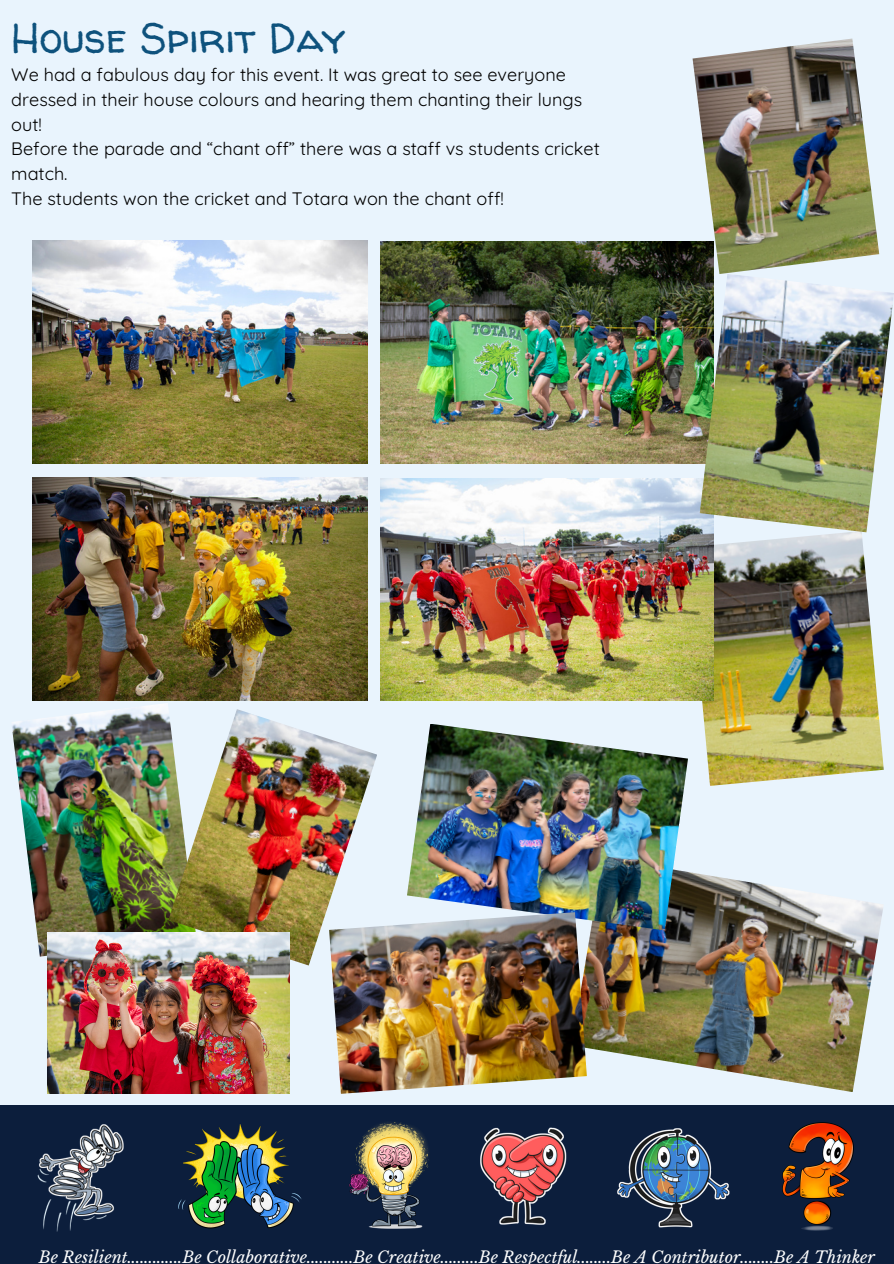
<style>
.page{position:relative;width:894px;height:1264px;background:#fff}
.page>*{position:absolute;margin:0;border:0;box-sizing:border-box;transform-origin:0 0}
.t1{font:42px "Walter Turncoat";color:#0e527d}
.t2{font:18px/24.8px "Quicksand";color:#000}
.t3{font:italic 16.05px "Libre Baskerville";color:#fff}
</style>
<div class="page">
<div style="left:0;top:0;width:893px;height:1263px;background:#e9f4fd"></div>
<div style="left:0;top:1105px;width:893px;height:158px;background:#0c1e3c"></div>
<img style="left:38px;top:1124px;width:86px;height:108px">
<img style="left:782px;top:1122px;width:72px;height:109px">
<img style="left:480px;top:1127px;width:86px;height:98px">
<img style="left:349px;top:1122px;width:80px;height:107px">
<img style="left:178px;top:1124px;width:124px;height:105px">
<img style="left:617px;top:1128px;width:113px;height:100px">
<img style="left:687px;top:532px;width:196px;height:254px">
<img style="left:381px;top:242px;width:318px;height:221px">
<img style="left:33px;top:240px;width:334px;height:223px">
<img style="left:381px;top:478px;width:332px;height:222px">
<img style="left:33px;top:477px;width:334px;height:223px">
<img style="left:12px;top:703px;width:156px;height:253px">
<img style="left:168px;top:709px;width:209px;height:256px">
<img style="left:586px;top:871px;width:297px;height:221px">
<img style="left:407px;top:724px;width:280px;height:206px">
<img style="left:329px;top:912px;width:257px;height:181px">
<img style="left:47px;top:932px;width:242px;height:161px">
<img style="left:692px;top:39px;width:186px;height:235px">
<img style="left:699px;top:274px;width:194px;height:258px">
<h1 class="t1" style="left:11px;top:9px;width:335px">House Spirit Day</h1>
<p class="t2" style="left:11px;top:62px;width:590px">We had a fabulous day for this event. It was great to see everyone dressed in their house colours and hearing them chanting their lungs out!<br>Before the parade and “chant off” there was a staff vs students cricket match.<br>The students won the cricket and Totara won the chant off!</p>
<p class="t3" style="left:39px;top:1246px;width:837px">Be Resilient.............Be Collaborative...........Be Creative.........Be Respectful........Be A Contributor........Be A Thinker</p>
</div>
